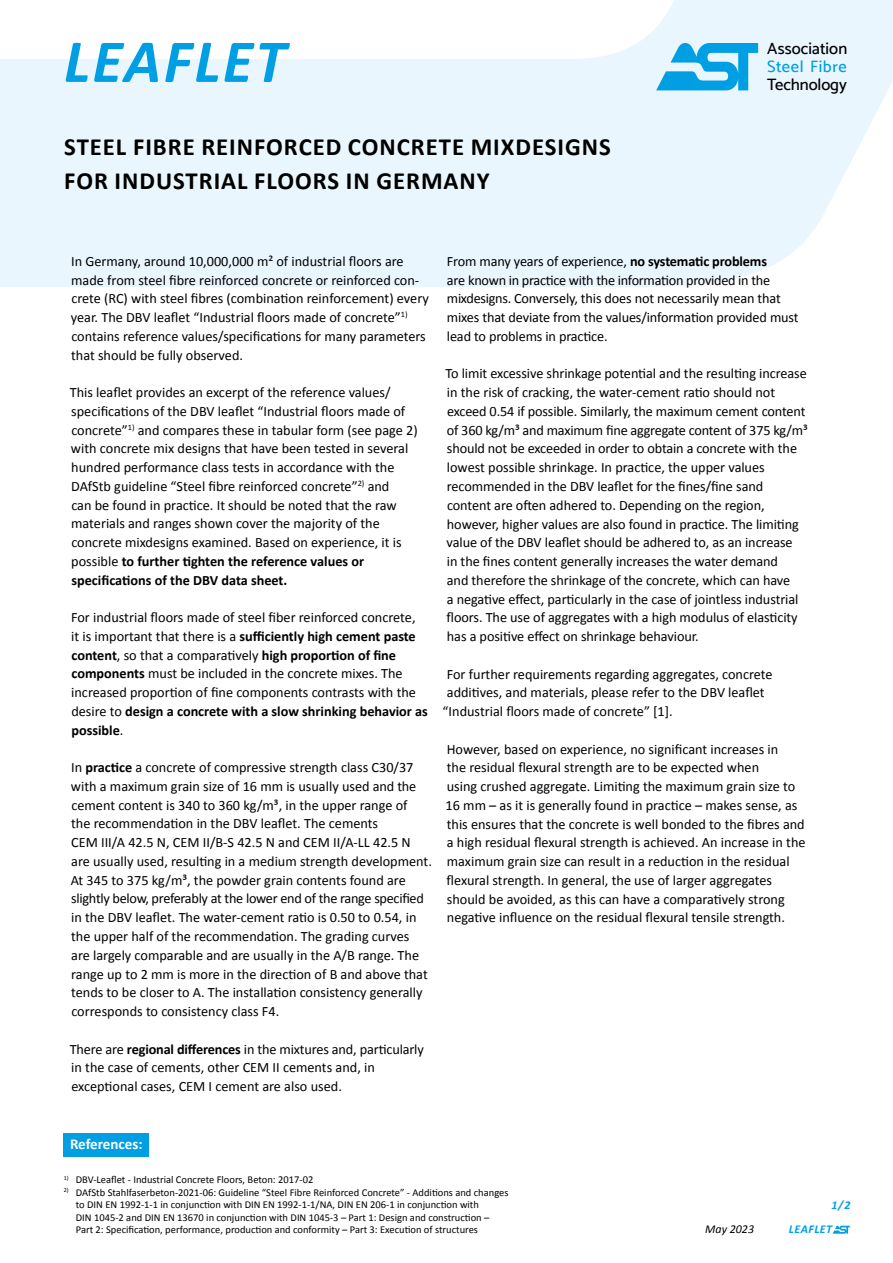
<style>
.page{position:relative;width:893px;height:1263px;background:#fff}
.page>*{position:absolute;margin:0;border:0;box-sizing:border-box;transform-origin:0 0}
.t1{font:italic 700 61.5px "Calibri";letter-spacing:.04em;color:#009fe3}
.t2{font:700 24.75px/33.8px "Calibri";letter-spacing:.04em;color:#000}
.t3{font:500 16.5px "Catamaran";letter-spacing:-.005em;color:#000}
.t4{font:500 16.5px "Catamaran";letter-spacing:.03em;color:#009fe3}
.t5{font:700 15px "Calibri";color:#fff}
.t6{font:14.25px/18.8px "Calibri";color:#000}
.t7{font:italic 700 12px "Calibri";letter-spacing:.04em;color:#009fe3}
.t8{font:italic 12px "Calibri";color:#000}
.t9{font:10.5px/12.6px "Calibri";color:#000}
.s1{font-weight:700}
</style>
<div class="page">
<svg style="left:0;top:0;width:893px;height:287px;fill:#eaf6fe"></svg>
<svg style="left:656px;top:43px;width:102px;height:47px;background:#5ec2ed"></svg>
<svg style="left:833px;top:1226px;width:17px;height:8px"></svg>
<div style="left:64px;top:1134px;width:85px;height:23px;background:#009fe3"></div>
<h1 class="t1" style="left:64px;top:18px;width:223px">LEAFLET</h1>
<h2 class="t2" style="left:64px;top:129px;width:548px">STEEL FIBRE REINFORCED CONCRETE MIXDESIGNS<br>FOR INDUSTRIAL FLOORS IN GERMANY</h2>
<p class="t3" style="left:767px;top:39px;width:82px">Association</p>
<p class="t4" style="left:767px;top:57px;width:81px">Steel Fibre</p>
<p class="t3" style="left:767px;top:75px;width:81px">Technology</p>
<p class="t6" style="left:71px;top:251px;width:359px">In Germany, around 10,000,000 m² of industrial floors are made from steel fibre reinforced concrete or reinforced con&shy;crete (RC) with steel fibres (combination reinforcement) every year. The DBV leaflet “Industrial floors made of concrete”<sup>1) </sup>contains reference values/specifications for many parameters that should be fully observed.</p>
<p class="t6" style="left:70px;top:383px;width:349px">This leaflet provides an excerpt of the reference values/ specifications of the DBV leaflet “Industrial floors made of concrete”<sup>1)</sup> and compares these in tabular form (see page 2) with concrete mix designs that have been tested in several hundred performance class tests in accordance with the DAfStb guideline “Steel fibre reinforced concrete”<sup>2)</sup> and<br>can be found in practice. It should be noted that the raw materials and ranges shown cover the majority of the concrete mixdesigns examined. Based on experience, it is possible <span class="s1">to further tighten the reference values or specifications of the DBV data sheet.</span></p>
<p class="t6" style="left:71px;top:608px;width:358px">For industrial floors made of steel fiber reinforced concrete,<br>it is important that there is a <span class="s1">sufficiently high cement paste content</span>, so that a comparatively <span class="s1">high proportion of fine components</span> must be included in the concrete mixes. The increased proportion of fine components contrasts with the desire to <span class="s1">design a concrete with a slow shrinking behavior as possible</span>.</p>
<p class="t6" style="left:71px;top:758px;width:363px">In <span class="s1">practice</span> a concrete of compressive strength class C30/37 with a maximum grain size of 16 mm is usually used and the cement content is 340 to 360 kg/m³, in the upper range of<br>the recommendation in the DBV leaflet. The cements<br>CEM III/A 42.5 N, CEM II/B-S 42.5 N and CEM II/A-LL 42.5 N are usually used, resulting in a medium strength development.<br>At 345 to 375 kg/m³, the powder grain contents found are slightly below, preferably at the lower end of the range specified in the DBV leaflet. The water-cement ratio is 0.50 to 0.54, in the upper half of the recommendation. The grading curves<br>are largely comparable and are usually in the A/B range. The range up to 2 mm is more in the direction of B and above that tends to be closer to A. The installation consistency generally corresponds to consistency class F4.</p>
<p class="t6" style="left:70px;top:1039px;width:356px">There are <span class="s1">regional differences</span> in the mixtures and, particularly in the case of cements, other CEM II cements and, in exceptional cases, CEM I cement are also used.</p>
<p class="t6" style="left:447px;top:251px;width:353px">From many years of experience, <span class="s1">no systematic problems<br></span>are known in practice with the information provided in the mixdesigns. Conversely, this does not necessarily mean that mixes that deviate from the values/information provided must lead to problems in practice.</p>
<p class="t6" style="left:445px;top:364px;width:364px">To limit excessive shrinkage potential and the resulting increase in the risk of cracking, the water-cement ratio should not exceed 0.54 if possible. Similarly, the maximum cement content of 360 kg/m³ and maximum fine aggregate content of 375 kg/m³ should not be exceeded in order to obtain a concrete with the lowest possible shrinkage. In practice, the upper values recommended in the DBV leaflet for the fines/fine sand content are often adhered to. Depending on the region, however, higher values are also found in practice. The limiting value of the DBV leaflet should be adhered to, as an increase<br>in the fines content generally increases the water demand<br>and therefore the shrinkage of the concrete, which can have<br>a negative effect, particularly in the case of jointless industrial floors. The use of aggregates with a high modulus of elasticity has a positive effect on shrinkage behaviour.</p>
<p class="t6" style="left:443px;top:664px;width:331px">For further requirements regarding aggregates, concrete additives, and materials, please refer to the DBV leaflet “Industrial floors made of concrete” [1].</p>
<p class="t6" style="left:446px;top:739px;width:361px">However, based on experience, no significant increases in<br>the residual flexural strength are to be expected when<br>using crushed aggregate. Limiting the maximum grain size to 16 mm – as it is generally found in practice – makes sense, as this ensures that the concrete is well bonded to the fibres and a high residual flexural strength is achieved. An increase in the maximum grain size can result in a reduction in the residual flexural strength. In general, the use of larger aggregates should be avoided, as this can have a comparatively strong negative influence on the residual flexural tensile strength.</p>
<p class="t5" style="left:70px;top:1134px;width:74px">References:</p>
<p class="t9" style="left:64px;top:1173px;width:251px"><sup>1)</sup> DBV-Leaflet - Industrial Concrete Floors, Beton: 2017-02</p>
<p class="t9" style="left:76px;top:1185px;width:434px;text-indent:-12px"><sup>2)</sup> DAfStb Stahlfaserbeton-2021-06: Guideline “Steel Fibre Reinforced Concrete” - Additions and changes to DIN EN 1992-1-1 in conjunction with DIN EN 1992-1-1/NA, DIN EN 206-1 in conjunction with<br>DIN 1045-2 and DIN EN 13670 in conjunction with DIN 1045-3 – Part 1: Design and construction – Part 2: Specification, performance, production and conformity – Part 3: Execution of structures</p>
<p class="t8" style="left:705px;top:1221px;width:50px">May 2023</p>
<p class="t7" style="left:831px;top:1197px;width:21px">1/2</p>
<p class="t7" style="left:789px;top:1221px;width:45px">LEAFLET</p>
</div>
